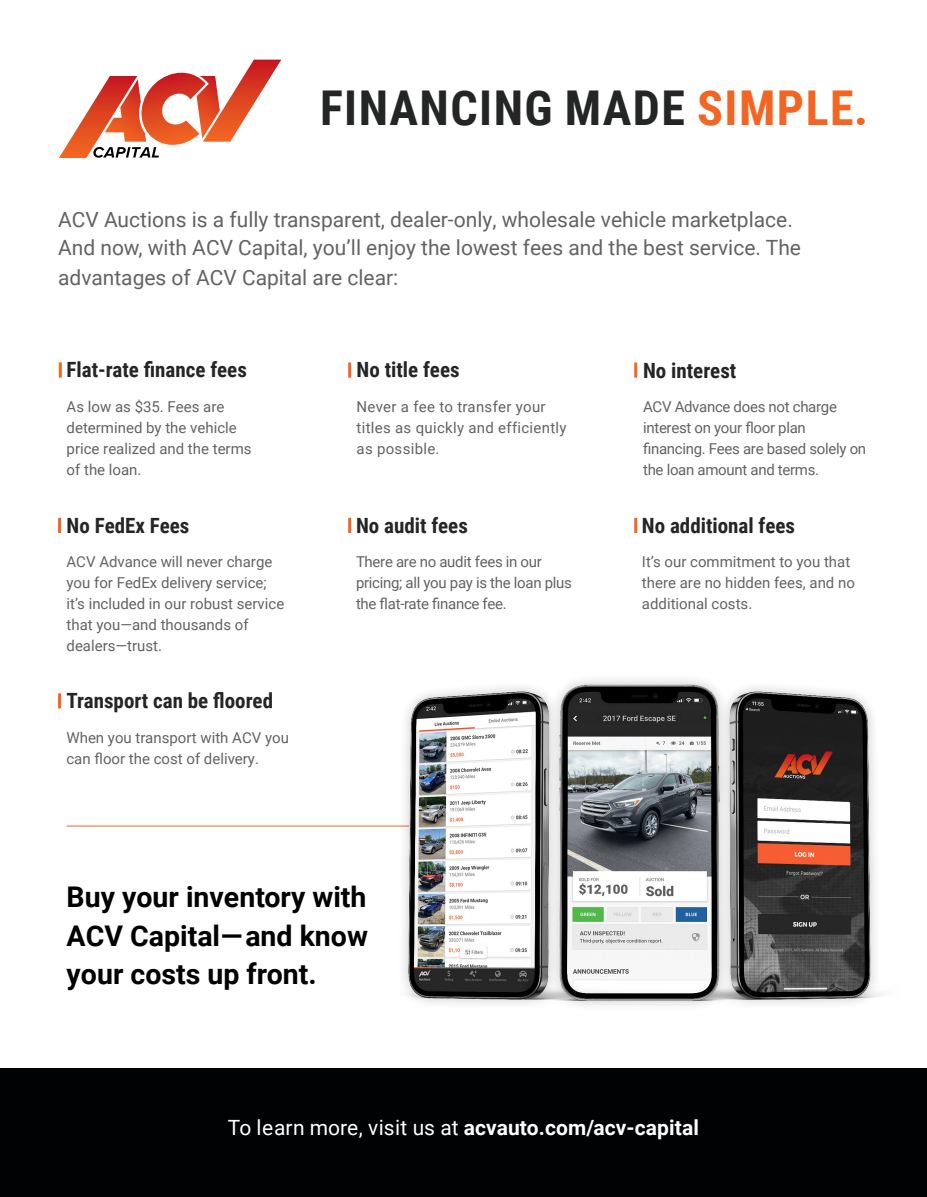
<style>
.page{position:relative;width:927px;height:1197px;background:#fff}
.page>*{position:absolute;margin:0;border:0;box-sizing:border-box;transform-origin:0 0}
.t1{font:700 48px "Roboto Condensed";letter-spacing:.03em;color:#242525}
.t2{font:700 28.5px/38.2px "Roboto";color:#000;text-align:justify}
.t3{font:21px/29.2px "Roboto";color:#626363}
.t4{font:700 21px "Roboto Condensed";color:#242525}
.t5{font:700 21px "Roboto";letter-spacing:.005em;color:#fff}
.t6{font:15px/21px "Roboto";color:#626363}
.t7{font:15px/21px "Roboto";color:#636363}
.t8{font:15px/21px "Roboto";letter-spacing:-.02em;color:#626363}
.t9{font:15px/21px "Roboto";letter-spacing:-.02em;color:#636363}
.t10{font:15px/21px "Roboto";letter-spacing:.02em;color:#626363}
.s1{color:#f26522}
.s2{font-weight:400}
</style>
<div class="page">
<div style="left:0;top:1068px;width:927px;height:129px;background:#010203"></div>
<svg style="left:59px;top:60px;width:222px;height:98px"></svg>
<hr style="left:59px;top:362px;width:3px;height:16px;background:#f36623">
<hr style="left:348px;top:518px;width:3px;height:15px;background:#f36623">
<hr style="left:634px;top:518px;width:3px;height:15px;background:#f36623">
<hr style="left:348px;top:362px;width:3px;height:16px;background:#f36623">
<hr style="left:58px;top:693px;width:3px;height:15px;background:#f36623">
<hr style="left:634px;top:362px;width:3px;height:16px;background:#f36623">
<hr style="left:58px;top:518px;width:3px;height:15px;background:#f36623">
<hr style="left:67px;top:826px;width:342px;height:1px;background:#f36623">
<img style="left:357px;top:680px;width:525px;height:326px">
<p class="t1" style="left:320px;top:74px;width:550px">FINANCING MADE <span class="s1">SIMPLE.</span></p>
<p class="t3" style="left:58px;top:204px;width:745px">ACV Auctions is a fully transparent, dealer-only, wholesale vehicle marketplace.<br>And now, with ACV Capital, you’ll enjoy the lowest fees and the best service. The advantages of ACV Capital are clear:</p>
<p class="t4" style="left:67px;top:355px;width:182px">Flat-rate finance fees</p>
<p class="t6" style="left:67px;top:396px;width:186px">As low as $35. Fees are determined by the vehicle price realized and the terms of the loan.</p>
<p class="t4" style="left:67px;top:511px;width:124px">No FedEx Fees</p>
<p class="t7" style="left:67px;top:551px;width:219px">ACV Advance will never charge you for FedEx delivery service; it’s included in our robust service that you—and thousands of dealers—trust.</p>
<p class="t4" style="left:66px;top:686px;width:208px">Transport can be floored</p>
<p class="t6" style="left:66px;top:727px;width:224px">When you transport with ACV you can floor the cost of delivery.</p>
<p class="t4" style="left:357px;top:355px;width:105px">No title fees</p>
<p class="t10" style="left:357px;top:396px;width:212px">Never a fee to transfer your titles as quickly and efficiently as possible.</p>
<p class="t4" style="left:356px;top:511px;width:113px">No audit fees</p>
<p class="t9" style="left:356px;top:551px;width:217px">There are no audit fees in our pricing; all you pay is the loan plus the flat-rate finance fee.</p>
<p class="t2" style="left:67px;top:877px;width:303px">Buy your inventory with ACV Capital—and know your costs up front.</p>
<p class="t4" style="left:643px;top:356px;width:95px">No interest</p>
<p class="t8" style="left:643px;top:396px;width:225px">ACV Advance does not charge interest on your floor plan financing. Fees are based solely on the loan amount and terms.</p>
<p class="t4" style="left:642px;top:511px;width:155px">No additional fees</p>
<p class="t6" style="left:642px;top:551px;width:215px">It’s our commitment to you that there are no hidden fees, and no additional costs.</p>
<p class="t5" style="left:228px;top:1113px;width:473px"><span class="s2">To learn more, visit us at</span> acvauto.com/acv-capital</p>
</div>
